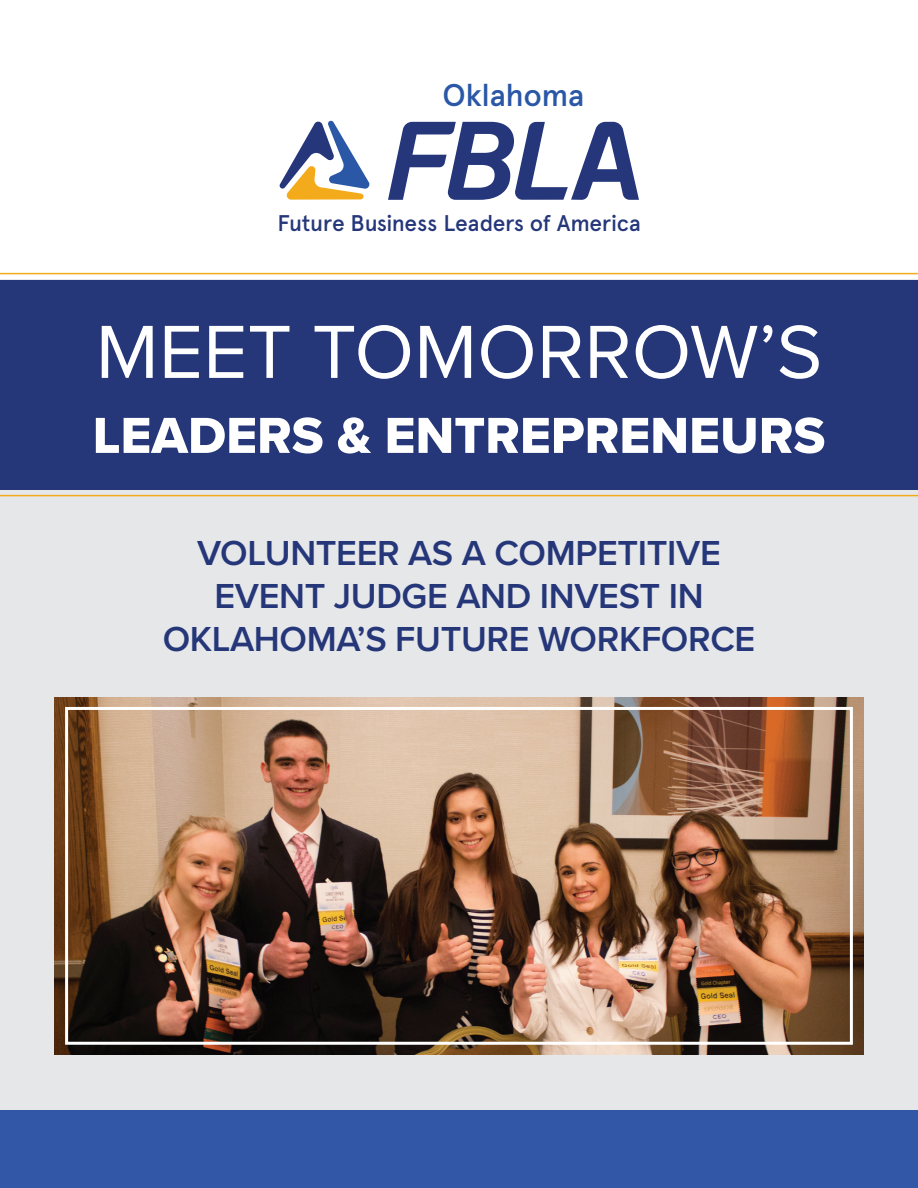
<style>
.page{position:relative;width:918px;height:1188px;background:#fff}
.page>*{position:absolute;margin:0;border:0;box-sizing:border-box;transform-origin:0 0}
.t1{font:78px "Proxima Nova";color:#fff}
.t2{font:52.5px "Proxima Nova Extrabld";color:#fff}
.t3{font:600 36px/43.2px "Proxima Nova";letter-spacing:-.01em;color:#253679;text-align:center}
.t4{font:500 31.35px "Apercu";letter-spacing:-.01em;color:#2a57a6}
.t5{font:500 22.65px "Apercu";letter-spacing:-.02em;color:#25377a}
</style>
<div class="page">
<div style="left:0;top:280px;width:918px;height:908px;background:#e6e7e9"></div>
<svg style="left:0;top:273px;width:918px;height:223px"></svg>
<div style="left:0;top:280px;width:918px;height:210px;background:#253679"></div>
<div style="left:0;top:1111px;width:918px;height:77px;background:#3157a6"></div>
<img style="left:54px;top:698px;width:810px;height:357px">
<div style="left:65px;top:707px;width:788px;height:338px;border:3px solid #fff"></div>
<svg style="left:279px;top:120px;width:91px;height:80px"></svg>
<svg style="left:388px;top:122px;width:251px;height:78px"></svg>
<p class="t4" style="left:443px;top:76px;width:143px">Oklahoma</p>
<p class="t5" style="left:277px;top:209px;width:365px">Future Business Leaders of America</p>
<h1 class="t1" style="left:96px;top:294px;width:728px">MEET TOMORROW’S</h1>
<h2 class="t2" style="left:93px;top:396px;width:734px">LEADERS &amp; ENTREPRENEURS</h2>
<p class="t3" style="left:163px;top:530px;width:594px">VOLUNTEER AS A COMPETITIVE<br>EVENT JUDGE AND INVEST IN<br>OKLAHOMA’S FUTURE WORKFORCE</p>
</div>
